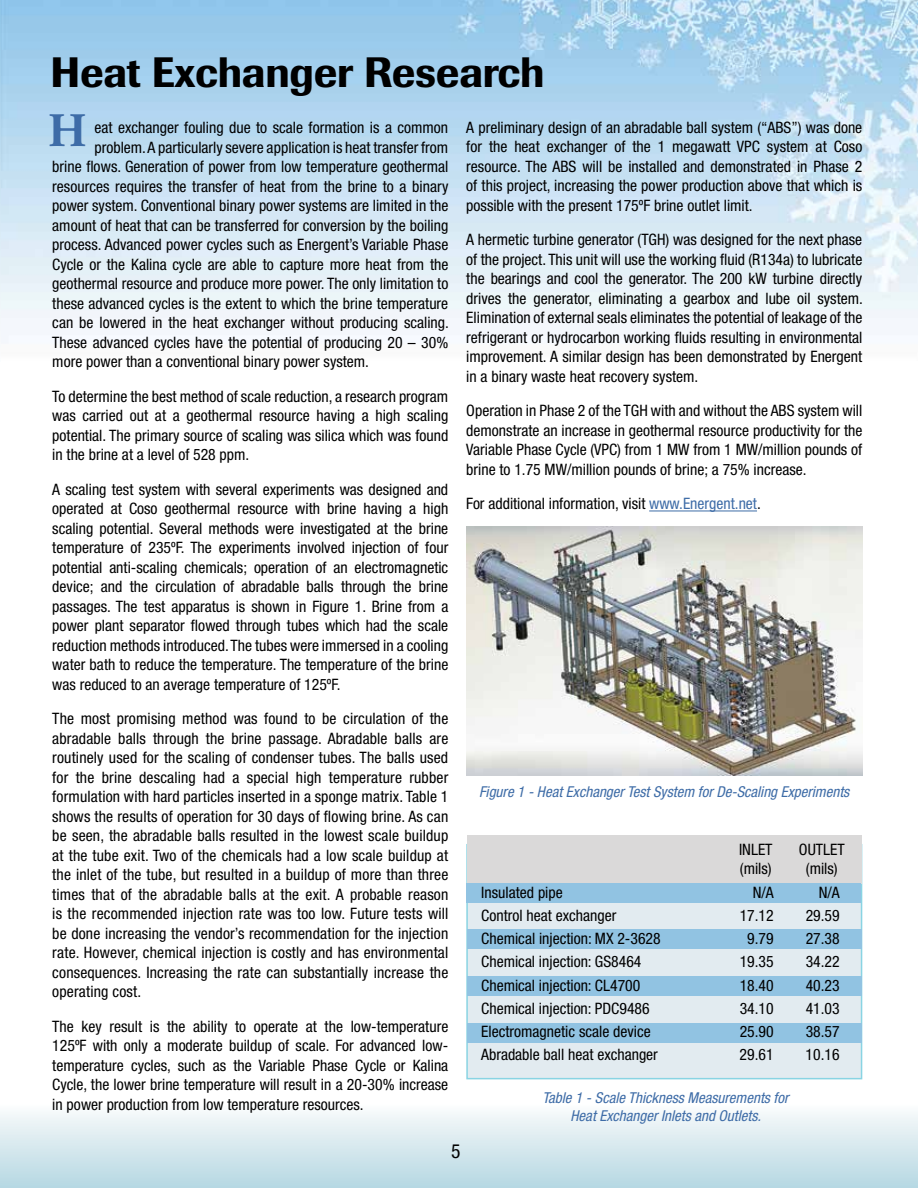
<style>
.page{position:relative;width:918px;height:1188px;background:#fff}
.page>*{position:absolute;margin:0;border:0;box-sizing:border-box;transform-origin:0 0}
.t1{font:700 48px "Adobe Garamond Pro";color:#3e6ca7}
.t2{font:500 42px "Imago";letter-spacing:-.005em;color:#000}
.t3{font:condensed 19.5px "Helvetica Neue";color:#000}
.t4{font:condensed 15.75px/19.5px "Helvetica Neue";color:#000;text-align:justify}
.t5{font:italic condensed 15px/18px "Helvetica Neue";color:#3e6ca7;text-align:center}
.s1{color:#3e6ca7}
</style>
<div class="page">
<img style="left:1px;top:0;width:917px;height:343px">
<img style="left:0;top:0;width:1px;height:331px">
<div style="left:0;top:1103px;width:918px;height:85px;background:linear-gradient(to bottom,#fcfdfc,#b5d7e2)"></div>
<div style="left:466px;top:844px;width:396px;height:235px;background:#e2ebf0;border:2px solid #89d4e3"></div>
<hr style="left:649px;top:511px;width:108px;height:1px;background:#3e6ca7">
<img style="left:466px;top:526px;width:397px;height:249px">
<div style="left:467px;top:835px;width:395px;height:49px;background:#dad9d9"></div>
<div style="left:467px;top:929px;width:395px;height:19px;background:#91c3e2"></div>
<div style="left:467px;top:977px;width:395px;height:19px;background:#91c3e2"></div>
<div style="left:467px;top:1024px;width:395px;height:19px;background:#91c3e2"></div>
<div style="left:466px;top:884px;width:395px;height:19px;background:#91c3e2"></div>
<h2 class="t2" style="left:51px;top:47px;width:496px">Heat Exchanger Research</h2>
<p class="t4" style="left:466px;top:117px;width:398px">A preliminary design of an abradable ball system (“ABS”) was done for the heat exchanger of the 1 megawatt VPC system at Coso resource. The ABS will be installed and demonstrated in Phase 2 of this project, increasing the power production above that which is possible with the present 175ºF brine outlet limit.</p>
<p class="t4" style="left:466px;top:230px;width:398px">A hermetic turbine generator (TGH) was designed for the next phase of the project. This unit will use the working fluid (R134a) to lubricate the bearings and cool the generator. The 200 kW turbine directly drives the generator, eliminating a gearbox and lube oil system.<br>Elimination of external seals eliminates the potential of leakage of the refrigerant or hydrocarbon working fluids resulting in environmental improvement. A similar design has been demonstrated by Energent in a binary waste heat recovery system.</p>
<p class="t4" style="left:466px;top:401px;width:398px">Operation in Phase 2 of the TGH with and without the ABS system will demonstrate an increase in geothermal resource productivity for the Variable Phase Cycle (VPC) from 1 MW from 1 MW/million pounds of brine to 1.75 MW/million pounds of brine; a 75% increase.</p>
<p class="t4" style="left:466px;top:494px;width:296px">For additional information, visit <span class="s1">www.Energent.net</span>.</p>
<h1 class="t1" style="left:48px;top:103px;width:40px">H</h1>
<p class="t4" style="left:94px;top:118px;width:355px">eat exchanger fouling due to scale formation is a common</p>
<p class="t4" style="left:94px;top:137px;width:355px">problem. A particularly severe application is heat transfer from</p>
<p class="t4" style="left:52px;top:157px;width:397px">brine flows. Generation of power from low temperature geothermal</p>
<p class="t4" style="left:52px;top:176px;width:398px">resources requires the transfer of heat from the brine to a binary</p>
<p class="t4" style="left:52px;top:196px;width:398px">power system. Conventional binary power systems are limited in the</p>
<p class="t4" style="left:52px;top:215px;width:398px">amount of heat that can be transferred for conversion by the boiling</p>
<p class="t4" style="left:52px;top:235px;width:398px">process. Advanced power cycles such as Energent’s Variable Phase</p>
<p class="t4" style="left:52px;top:254px;width:398px">Cycle or the Kalina cycle are able to capture more heat from the</p>
<p class="t4" style="left:52px;top:274px;width:398px">geothermal resource and produce more power. The only limitation to</p>
<p class="t4" style="left:52px;top:293px;width:397px">these advanced cycles is the extent to which the brine temperature</p>
<p class="t4" style="left:52px;top:313px;width:398px">can be lowered in the heat exchanger without producing scaling.</p>
<p class="t4" style="left:52px;top:332px;width:397px">These advanced cycles have the potential of producing 20 – 30%</p>
<p class="t4" style="left:52px;top:352px;width:318px">more power than a conventional binary power system.</p>
<p class="t4" style="left:52px;top:386px;width:398px">To determine the best method of scale reduction, a research program was carried out at a geothermal resource having a high scaling potential. The primary source of scaling was silica which was found in the brine at a level of 528 ppm.</p>
<p class="t4" style="left:52px;top:479px;width:398px">A scaling test system with several experiments was designed and operated at Coso geothermal resource with brine having a high scaling potential. Several methods were investigated at the brine temperature of 235ºF. The experiments involved injection of four potential anti-scaling chemicals; operation of an electromagnetic device; and the circulation of abradable balls through the brine passages. The test apparatus is shown in Figure 1. Brine from a power plant separator flowed through tubes which had the scale reduction methods introduced. The tubes were immersed in a cooling water bath to reduce the temperature. The temperature of the brine was reduced to an average temperature of 125ºF.</p>
<p class="t4" style="left:52px;top:709px;width:398px">The most promising method was found to be circulation of the abradable balls through the brine passage. Abradable balls are routinely used for the scaling of condenser tubes. The balls used for the brine descaling had a special high temperature rubber formulation with hard particles inserted in a sponge matrix. Table 1 shows the results of operation for 30 days of flowing brine. As can be seen, the abradable balls resulted in the lowest scale buildup at the tube exit. Two of the chemicals had a low scale buildup at the inlet of the tube, but resulted in a buildup of more than three times that of the abradable balls at the exit. A probable reason is the recommended injection rate was too low. Future tests will be done increasing the vendor’s recommendation for the injection rate. However, chemical injection is costly and has environmental consequences. Increasing the rate can substantially increase the operating cost.</p>
<p class="t4" style="left:52px;top:1016px;width:398px">The key result is the ability to operate at the low-temperature 125ºF with only a moderate buildup of scale. For advanced low&shy;temperature cycles, such as the Variable Phase Cycle or Kalina Cycle, the lower brine temperature will result in a 20-30% increase in power production from low temperature resources.</p>
<p class="t5" style="left:479px;top:783px;width:372px">Figure 1 - Heat Exchanger Test System for De-Scaling Experiments</p>
<p class="t4" style="left:739px;top:840px;width:35px">INLET</p>
<p class="t4" style="left:799px;top:840px;width:47px">OUTLET</p>
<p class="t4" style="left:740px;top:859px;width:33px">(mils)</p>
<p class="t4" style="left:806px;top:859px;width:33px">(mils)</p>
<p class="t4" style="left:481px;top:882px;width:83px">Insulated pipe</p>
<p class="t4" style="left:753px;top:882px;width:23px">N/A</p>
<p class="t4" style="left:819px;top:882px;width:23px">N/A</p>
<p class="t4" style="left:481px;top:906px;width:137px">Control heat exchanger</p>
<p class="t4" style="left:740px;top:906px;width:36px">17.12</p>
<p class="t4" style="left:806px;top:906px;width:36px">29.59</p>
<p class="t4" style="left:481px;top:929px;width:181px">Chemical injection: MX 2-3628</p>
<p class="t4" style="left:747px;top:929px;width:28px">9.79</p>
<p class="t4" style="left:806px;top:929px;width:36px">27.38</p>
<p class="t4" style="left:481px;top:952px;width:162px">Chemical injection: GS8464</p>
<p class="t4" style="left:740px;top:952px;width:36px">19.35</p>
<p class="t4" style="left:806px;top:952px;width:36px">34.22</p>
<p class="t4" style="left:481px;top:975px;width:161px">Chemical injection: CL4700</p>
<p class="t4" style="left:740px;top:975px;width:36px">18.40</p>
<p class="t4" style="left:806px;top:975px;width:36px">40.23</p>
<p class="t4" style="left:481px;top:999px;width:170px">Chemical injection: PDC9486</p>
<p class="t4" style="left:740px;top:999px;width:36px">34.10</p>
<p class="t4" style="left:806px;top:999px;width:36px">41.03</p>
<p class="t4" style="left:481px;top:1022px;width:171px">Electromagnetic scale device</p>
<p class="t4" style="left:740px;top:1022px;width:36px">25.90</p>
<p class="t4" style="left:806px;top:1022px;width:36px">38.57</p>
<p class="t4" style="left:481px;top:1045px;width:178px">Abradable ball heat exchanger</p>
<p class="t4" style="left:740px;top:1045px;width:36px">29.61</p>
<p class="t4" style="left:806px;top:1045px;width:36px">10.16</p>
<p class="t5" style="left:542px;top:1089px;width:248px">Table 1 - Scale Thickness Measurements for<br>Heat Exchanger Inlets and Outlets.</p>
<p class="t3" style="left:451px;top:1140px;width:11px">5</p>
</div>
